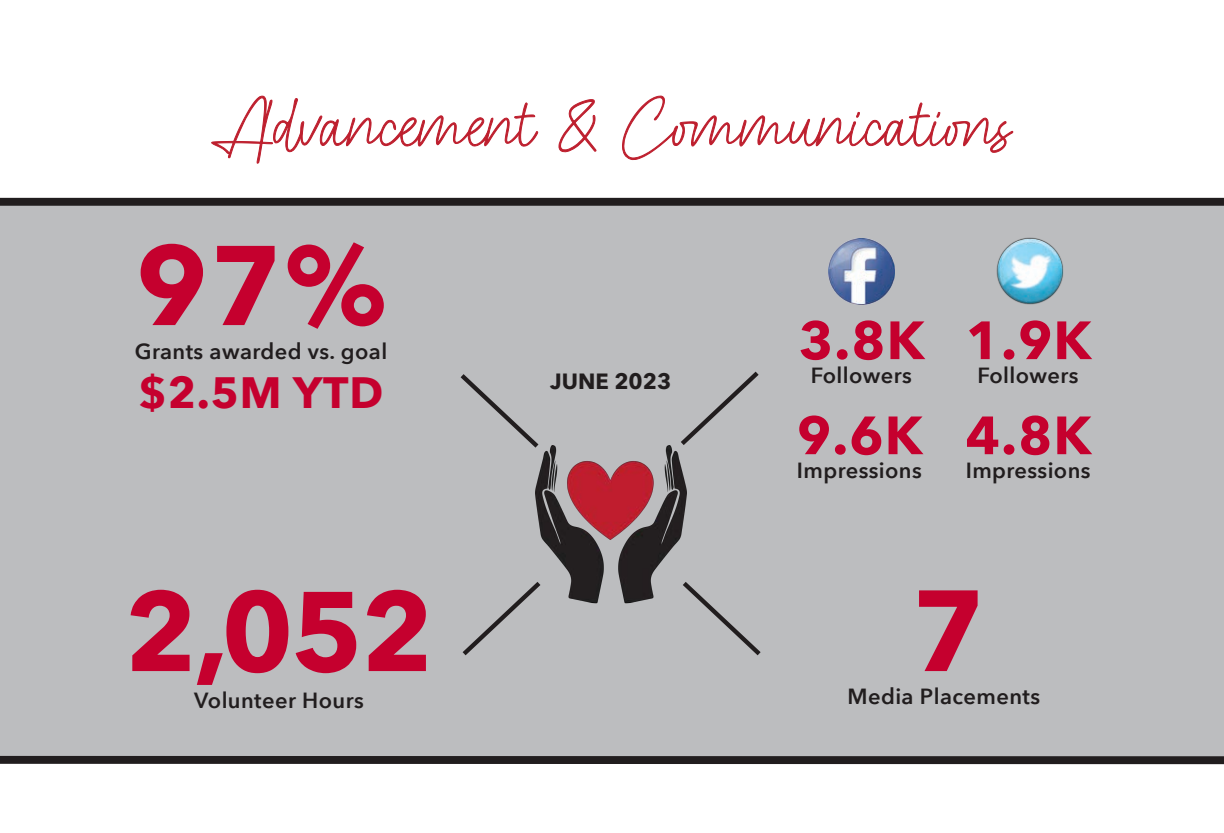
<style>
.page{position:relative;width:1224px;height:833px;background:#fff}
.page>*{position:absolute;margin:0;border:0;box-sizing:border-box;transform-origin:0 0}
.t1{font:700 114px "Avenir Next";color:#c5002e}
.t2{font:700 111.8px "Avenir Next";color:#c5002e}
.t3{font:80.8px "Travel Ballad";color:#be1f2e}
.t4{font:700 53.2px "Avenir Next";letter-spacing:.02em;color:#c5002e}
.t5{font:700 43.8px "Avenir Next";color:#c5002e}
.t6{font:700 22px "Avenir Next";color:#211d1e}
.t7{font:600 21.8px "Avenir Next";letter-spacing:.02em;color:#211d1e}
</style>
<div class="page">
<div style="left:0;top:201px;width:1224px;height:559px;background:#bcbdbf"></div>
<svg style="left:211px;top:95px;width:328px;height:68px"></svg>
<svg style="left:558px;top:99px;width:39px;height:54px"></svg>
<svg style="left:622px;top:95px;width:392px;height:66px"></svg>
<svg style="left:460px;top:374px;width:79px;height:74px"></svg>
<svg style="left:681px;top:371px;width:78px;height:74px"></svg>
<svg style="left:687px;top:583px;width:74px;height:73px"></svg>
<svg style="left:462px;top:583px;width:74px;height:73px"></svg>
<img style="left:996px;top:238px;width:67px;height:67px">
<img style="left:829px;top:238px;width:66px;height:66px">
<img style="left:536px;top:445px;width:151px;height:158px">
<div style="left:0;top:198px;width:1224px;height:8px;background:#211d1e"></div>
<div style="left:0;top:756px;width:1224px;height:8px;background:#211d1e"></div>
<h3 class="t3" style="left:212px;top:87px;width:802px">Advancement &amp; Communications</h3>
<h2 class="t2" style="left:136px;top:189px;width:252px">97%</h2>
<p class="t7" style="left:135px;top:332px;width:254px">Grants awarded vs. goal</p>
<h3 class="t5" style="left:139px;top:354px;width:246px">$2.5M YTD</h3>
<h2 class="t2" style="left:125px;top:535px;width:310px">2,052</h2>
<p class="t7" style="left:194px;top:681px;width:171px">Volunteer Hours</p>
<p class="t6" style="left:550px;top:362px;width:122px">JUNE 2023</p>
<h3 class="t4" style="left:799px;top:294px;width:127px">3.8K</h3>
<p class="t7" style="left:811px;top:357px;width:103px">Followers</p>
<h3 class="t4" style="left:797px;top:389px;width:127px">9.6K</h3>
<p class="t7" style="left:797px;top:452px;width:126px">Impressions</p>
<h3 class="t4" style="left:966px;top:294px;width:127px">1.9K</h3>
<p class="t7" style="left:978px;top:357px;width:103px">Followers</p>
<h3 class="t4" style="left:966px;top:389px;width:127px">4.8K</h3>
<p class="t7" style="left:966px;top:452px;width:126px">Impressions</p>
<h1 class="t1" style="left:912px;top:532px;width:75px">7</h1>
<p class="t7" style="left:848px;top:678px;width:194px">Media Placements</p>
</div>
